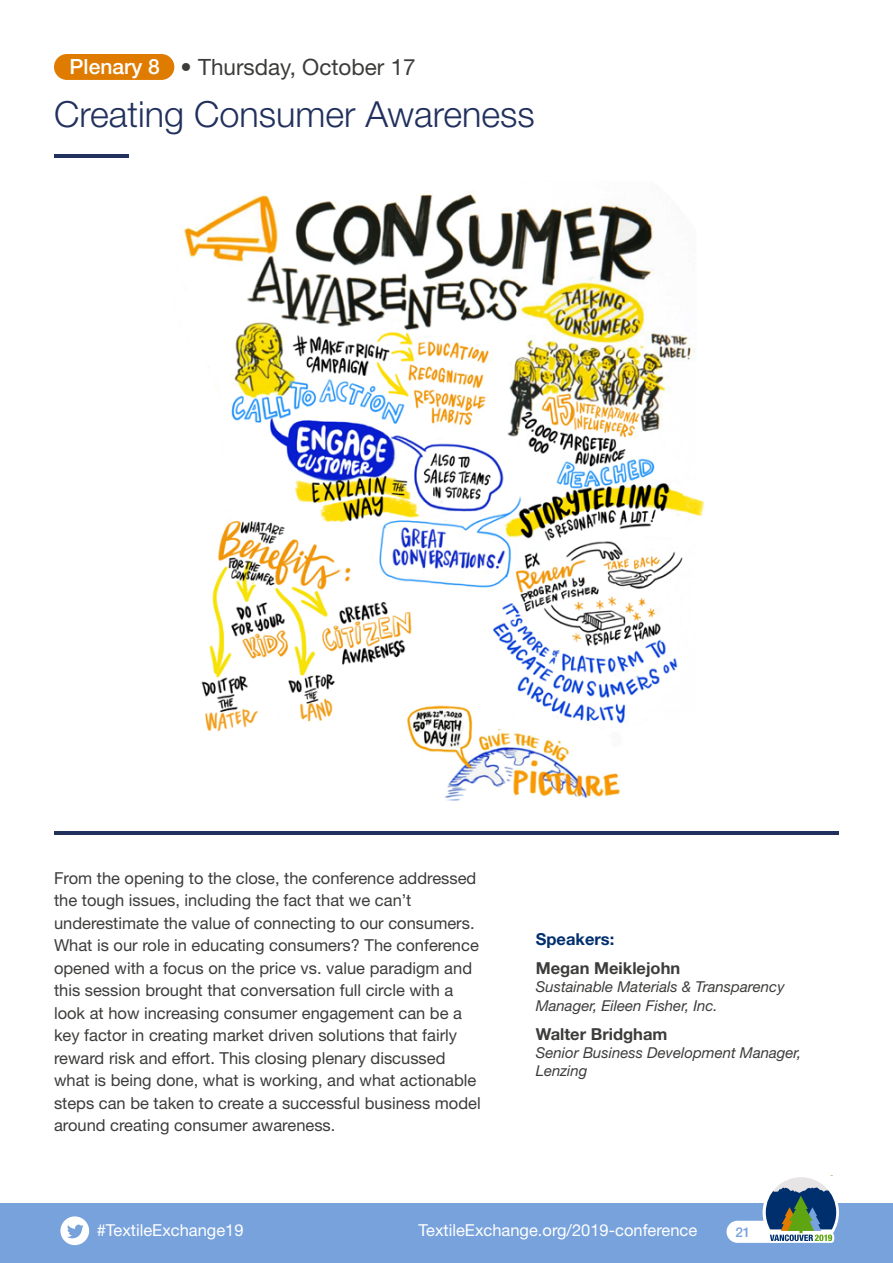
<style>
.page{position:relative;width:893px;height:1263px;background:#fff}
.page>*{position:absolute;margin:0;border:0;box-sizing:border-box;transform-origin:0 0}
.t1{font:300 36px "Helvetica Neue LT Std";color:#21305d}
.t2{font:22.5px "Helvetica Neue LT Std";color:#3c3c3b}
.t3{font:16.5px/22.5px "Helvetica Neue LT Std";color:#3c3c3b}
.t4{font:16.5px "Helvetica Neue LT Std";color:#fff}
.t5{font:700 16.5px "Helvetica Neue LT Std";color:#3c3c3b}
.t6{font:700 16.5px "Helvetica Neue LT Std";color:#002f6e}
.t7{font:italic 15px/19.8px "Helvetica Neue LT Std";color:#3c3c3b}
.t8{font:500 13.5px "Helvetica Neue LT Std";color:#77a2dc}
.s1{font-weight:500;font-size:21px;color:#fff}
</style>
<div class="page">
<div style="left:54px;top:54px;width:120px;height:26px;background:#df7c00;border-radius:13px"></div>
<hr style="left:54px;top:155px;width:75px;height:3px;background:#21305d">
<hr style="left:54px;top:831px;width:785px;height:3px;background:#21305d">
<img style="left:178px;top:191px;width:527px;height:610px">
<hr style="left:0;top:1203px;width:1px;height:60px;background:#77a2dc">
<div style="left:1px;top:1203px;width:892px;height:60px;background:#77a2dc"></div>
<svg style="left:60px;top:1216px;width:29px;height:29px"></svg>
<svg style="left:726px;top:1175px;width:113px;height:68px"></svg>
<h2 class="t2" style="left:70px;top:53px;width:348px"><span class="s1">Plenary 8</span> • Thursday, October 17</h2>
<h1 class="t1" style="left:54px;top:92px;width:482px">Creating Consumer Awareness</h1>
<p class="t3" style="left:54px;top:866px;width:428px">From the opening to the close, the conference addressed the tough issues, including the fact that we can’t underestimate the value of connecting to our consumers.<br>What is our role in educating consumers? The conference opened with a focus on the price vs. value paradigm and this session brought that conversation full circle with a look at how increasing consumer engagement can be a key factor in creating market driven solutions that fairly reward risk and effort. This closing plenary discussed what is being done, what is working, and what actionable steps can be taken to create a successful business model around creating consumer awareness.</p>
<p class="t6" style="left:536px;top:929px;width:80px">Speakers:</p>
<p class="t5" style="left:536px;top:957px;width:146px">Megan Meiklejohn</p>
<p class="t7" style="left:536px;top:976px;width:250px">Sustainable Materials &amp; Transparency<br>Manager, Eileen Fisher, Inc.</p>
<p class="t5" style="left:536px;top:1023px;width:133px">Walter Bridgham</p>
<p class="t7" style="left:536px;top:1043px;width:267px;line-height:18px">Senior Business Development Manager,<br>Lenzing</p>
<p class="t4" style="left:97px;top:1220px;width:148px">#TextileExchange19</p>
<p class="t4" style="left:418px;top:1221px;width:280px">TextileExchange.org/2019-conference</p>
<p class="t8" style="left:735px;top:1224px;width:17px">21</p>
</div>
